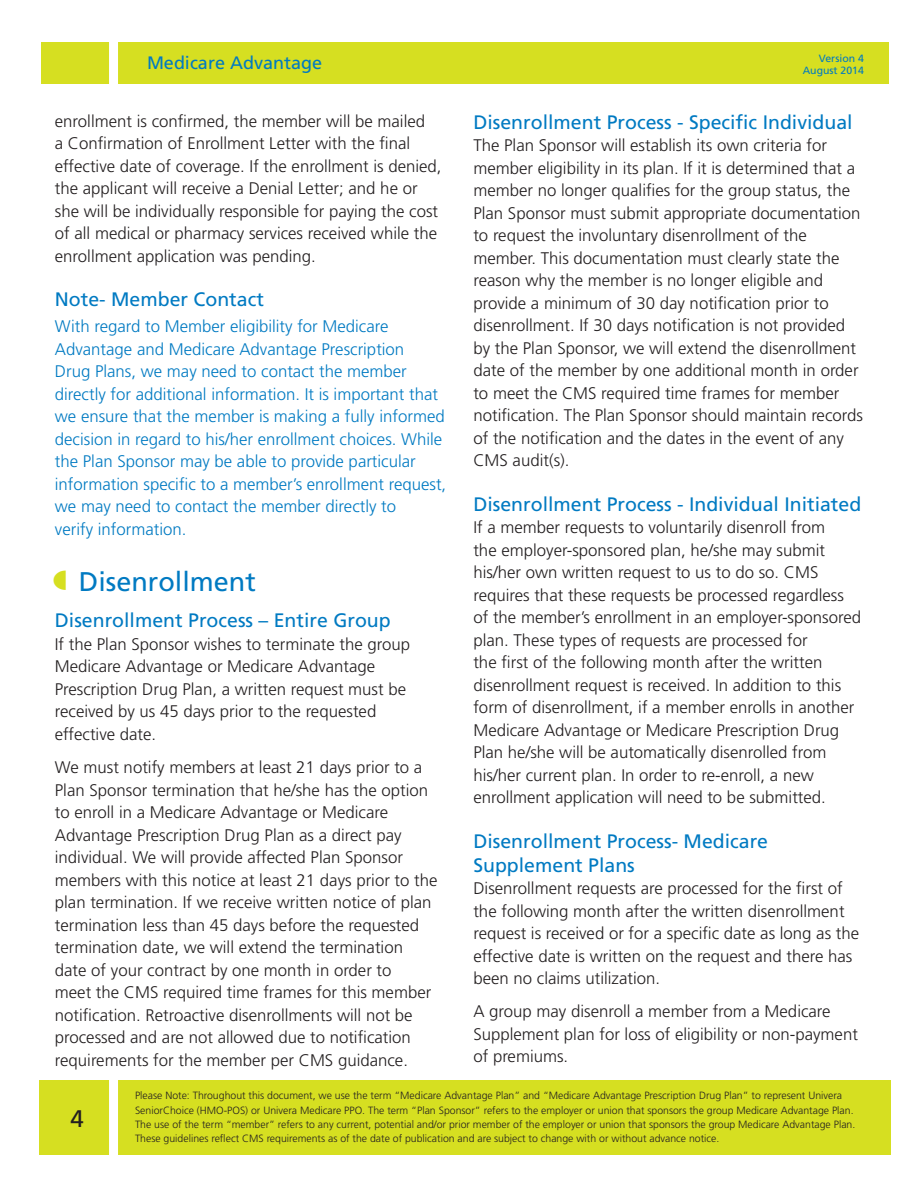
<style>
.page{position:relative;width:918px;height:1188px;background:#fff}
.page>*{position:absolute;margin:0;border:0;box-sizing:border-box;transform-origin:0 0}
.subhead_1{font:27px "Frutiger";color:#007ac2}
.t1{font:24px "Frutiger";color:#231f20}
.subhead_2{font:19.5px/23.2px "Frutiger";color:#007ac2}
.t2{font:18px "Frutiger";color:#007ac2}
.t3{font:300 16.8px/22.5px "Frutiger";color:#231f20}
.t4{font:300 16.8px/22.5px "Frutiger";color:#007ac2}
.t5{font:300 10.5px/14.2px "Frutiger";color:#231f20}
.subhead_1-2{font:10.5px/12px "Frutiger";color:#007ac2}
</style>
<div class="page">
<div style="left:39px;top:1080px;width:852px;height:75px;background:#d6df21"></div>
<div style="left:109px;top:1080px;width:9px;height:99px;background:#fff"></div>
<div style="left:42px;top:42px;width:847px;height:42px;background:#d6df21"></div>
<div style="left:109px;top:12px;width:9px;height:99px;background:#fff"></div>
<p class="t2" style="left:147px;top:52px;width:177px">Medicare Advantage</p>
<p class="subhead_1-2" style="left:820px;top:49px;width:45px">version 1 july 2009</p>
<p class="subhead_1-2" style="left:819px;top:52px;width:47px">Version 4</p>
<p class="subhead_1-2" style="left:803px;top:64px;width:63px">August 2014</p>
<p class="subhead_2" style="left:473px;top:110px;width:381px">Disenrollment Process - Specific Individual</p>
<p class="t3" style="left:473px;top:134px;width:391px">The Plan Sponsor will establish its own criteria for member eligibility in its plan. If it is determined that a member no longer qualifies for the group status, the Plan Sponsor must submit appropriate documentation to request the involuntary disenrollment of the member. This documentation must clearly state the reason why the member is no longer eligible and provide a minimum of 30 day notification prior to disenrollment. If 30 days notification is not provided by the Plan Sponsor, we will extend the disenrollment date of the member by one additional month in order to meet the CMS required time frames for member notification. The Plan Sponsor should maintain records of the notification and the dates in the event of any CMS audit(s).</p>
<p class="subhead_2" style="left:473px;top:493px;width:389px">Disenrollment Process - Individual Initiated</p>
<p class="t3" style="left:473px;top:517px;width:389px">If a member requests to voluntarily disenroll from<br>the employer-sponsored plan, he/she may submit his/her own written request to us to do so. CMS requires that these requests be processed regardless of the member’s enrollment in an employer-sponsored plan. These types of requests are processed for<br>the first of the following month after the written disenrollment request is received. In addition to this form of disenrollment, if a member enrolls in another Medicare Advantage or Medicare Prescription Drug Plan he/she will be automatically disenrolled from his/her current plan. In order to re-enroll, a new enrollment application will need to be submitted.</p>
<p class="subhead_2" style="left:473px;top:830px;width:296px">Disenrollment Process- Medicare<br>Supplement Plans</p>
<p class="t3" style="left:473px;top:877px;width:387px">Disenrollment requests are processed for the first of the following month after the written disenrollment request is received or for a specific date as long as the effective date is written on the request and there has been no claims utilization.</p>
<p class="t3" style="left:473px;top:1001px;width:386px">A group may disenroll a member from a Medicare<br>Supplement plan for loss of eligibility or non-payment of premiums.</p>
<p class="t5" style="left:135px;top:1089px;width:722px">Please Note: Throughout this document, we use the term “Medicare Advantage Plan” and “Medicare Advantage Prescription Drug Plan” to represent Univera<br>SeniorChoice (HMO-POS) or Univera Medicare PPO. The term “Plan Sponsor” refers to the employer or union that sponsors the group Medicare Advantage Plan.<br>The use of the term “member” refers to any current, potential and/or prior member of the employer or union that sponsors the group Medicare Advantage Plan.</p>
<p class="t5" style="left:135px;top:1132px;width:586px">These guidelines reflect CMS requirements as of the date of publication and are subject to change with or without advance notice.</p>
<p class="t3" style="left:55px;top:110px;width:388px">enrollment is confirmed, the member will be mailed<br>a Confirmation of Enrollment Letter with the final effective date of coverage. If the enrollment is denied, the applicant will receive a Denial Letter; and he or she will be individually responsible for paying the cost of all medical or pharmacy services received while the enrollment application was pending.</p>
<p class="subhead_2" style="left:55px;top:288px;width:211px">Note- Member Contact</p>
<p class="t4" style="left:55px;top:315px;width:393px">With regard to Member eligibility for Medicare Advantage and Medicare Advantage Prescription<br>Drug Plans, we may need to contact the member directly for additional information. It is important that we ensure that the member is making a fully informed decision in regard to his/her enrollment choices. While the Plan Sponsor may be able to provide particular information specific to a member’s enrollment request, we may need to contact the member directly to<br>verify information.</p>
<p class="subhead_1" style="left:79px;top:566px;width:179px">Disenrollment</p>
<p class="subhead_2" style="left:55px;top:609px;width:337px">Disenrollment Process – Entire Group</p>
<p class="t3" style="left:55px;top:633px;width:357px">If the Plan Sponsor wishes to terminate the group Medicare Advantage or Medicare Advantage Prescription Drug Plan, a written request must be received by us 45 days prior to the requested effective date.</p>
<p class="t3" style="left:55px;top:756px;width:384px">We must notify members at least 21 days prior to a Plan Sponsor termination that he/she has the option to enroll in a Medicare Advantage or Medicare Advantage Prescription Drug Plan as a direct pay individual. We will provide affected Plan Sponsor members with this notice at least 21 days prior to the plan termination. If we receive written notice of plan termination less than 45 days before the requested termination date, we will extend the termination date of your contract by one month in order to<br>meet the CMS required time frames for this member notification. Retroactive disenrollments will not be processed and are not allowed due to notification requirements for the member per CMS guidance.</p>
<p class="t1" style="left:71px;top:1104px;width:15px">4</p>
</div>
